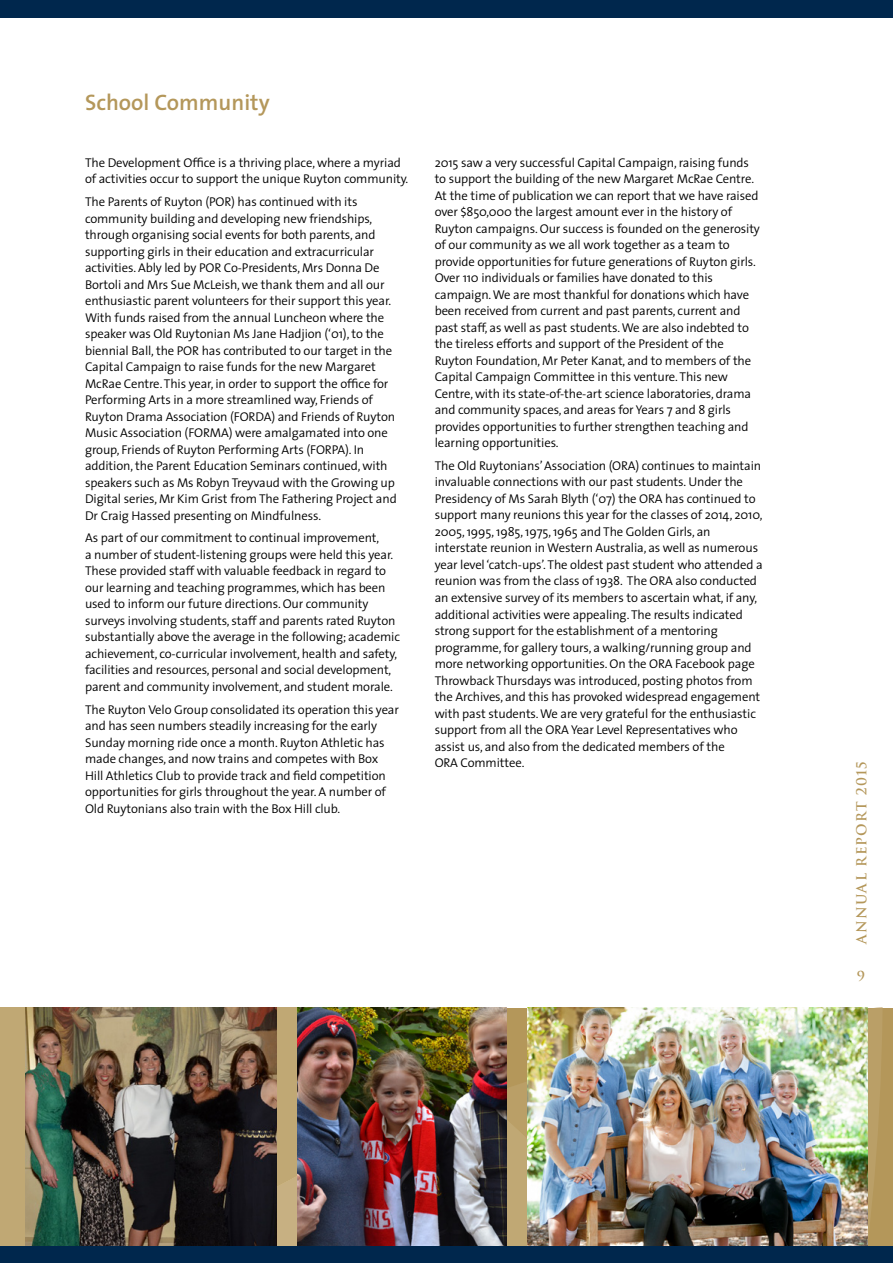
<style>
.page{position:relative;width:893px;height:1263px;background:#fff}
.page>*{position:absolute;margin:0;border:0;box-sizing:border-box;transform-origin:0 0}
.t1{font:600 22.5px "The Sans";color:#b4975a}
.t2{font:700 13.5px "Trajan";letter-spacing:.08em;color:#b4975a}
.t3{font:300 12.75px/16.5px "The Sans";letter-spacing:-.01em;color:#000}
</style>
<div class="page">
<svg style="left:506px;top:1008px;width:377px;height:238px;background:#b59a61"></svg>
<svg style="left:506px;top:1097px;width:21px;height:149px;background:#b79f6d"></svg>
<svg style="left:0;top:1008px;width:298px;height:123px;background:#b8a170"></svg>
<svg style="left:0;top:1131px;width:298px;height:115px;background:#bca575"></svg>
<div style="left:0;top:1008px;width:26px;height:78px;background:#c0a874"></div>
<img style="left:26px;top:1008px;width:250px;height:238px">
<img style="left:298px;top:1008px;width:208px;height:238px">
<img style="left:527px;top:1008px;width:340px;height:238px">
<div style="left:0;top:0;width:893px;height:17px;background:#00274d"></div>
<div style="left:0;top:1246px;width:893px;height:17px;background:#00274d"></div>
<h1 class="t1" style="left:85px;top:84px;width:186px">School Community</h1>
<p class="t3" style="left:85px;top:154px;width:325px">The Development Office is a thriving place, where a myriad of activities occur to support the unique Ruyton community.</p>
<p class="t3" style="left:85px;top:193px;width:313px">The Parents of Ruyton (POR) has continued with its community building and developing new friendships, through organising social events for both parents, and supporting girls in their education and extracurricular activities. Ably led by POR Co-Presidents, Mrs Donna De Bortoli and Mrs Sue McLeish, we thank them and all our enthusiastic parent volunteers for their support this year.<br>With funds raised from the annual Luncheon where the speaker was Old Ruytonian Ms Jane Hadjion (‘01), to the biennial Ball, the POR has contributed to our target in the Capital Campaign to raise funds for the new Margaret McRae Centre. This year, in order to support the office for Performing Arts in a more streamlined way, Friends of Ruyton Drama Association (FORDA) and Friends of Ruyton Music Association (FORMA) were amalgamated into one group, Friends of Ruyton Performing Arts (FORPA). In addition, the Parent Education Seminars continued, with speakers such as Ms Robyn Treyvaud with the Growing up Digital series, Mr Kim Grist from The Fathering Project and Dr Craig Hassed presenting on Mindfulness.</p>
<p class="t3" style="left:85px;top:529px;width:316px">As part of our commitment to continual improvement,<br>a number of student-listening groups were held this year.<br>These provided staff with valuable feedback in regard to our learning and teaching programmes, which has been used to inform our future directions. Our community surveys involving students, staff and parents rated Ruyton substantially above the average in the following; academic achievement, co-curricular involvement, health and safety, facilities and resources, personal and social development, parent and community involvement, and student morale.</p>
<p class="t3" style="left:85px;top:701px;width:315px">The Ruyton Velo Group consolidated its operation this year and has seen numbers steadily increasing for the early Sunday morning ride once a month. Ruyton Athletic has made changes, and now trains and competes with Box Hill Athletics Club to provide track and field competition opportunities for girls throughout the year. A number of Old Ruytonians also train with the Box Hill club.</p>
<p class="t3" style="left:435px;top:154px;width:327px">2015 saw a very successful Capital Campaign, raising funds to support the building of the new Margaret McRae Centre.<br>At the time of publication we can report that we have raised over $850,000 the largest amount ever in the history of Ruyton campaigns. Our success is founded on the generosity of our community as we all work together as a team to provide opportunities for future generations of Ruyton girls.<br>Over 110 individuals or families have donated to this campaign. We are most thankful for donations which have been received from current and past parents, current and past staff, as well as past students. We are also indebted to the tireless efforts and support of the President of the Ruyton Foundation, Mr Peter Kanat, and to members of the Capital Campaign Committee in this venture. This new Centre, with its state-of-the-art science laboratories, drama and community spaces, and areas for Years 7 and 8 girls provides opportunities to further strengthen teaching and learning opportunities.</p>
<p class="t3" style="left:435px;top:457px;width:329px">The Old Ruytonians’ Association (ORA) continues to maintain invaluable connections with our past students. Under the Presidency of Ms Sarah Blyth (‘07) the ORA has continued to support many reunions this year for the classes of 2014, 2010, 2005, 1995, 1985, 1975, 1965 and The Golden Girls, an interstate reunion in Western Australia, as well as numerous year level ‘catch-ups’. The oldest past student who attended a reunion was from the class of 1938. The ORA also conducted an extensive survey of its members to ascertain what, if any, additional activities were appealing. The results indicated strong support for the establishment of a mentoring programme, for gallery tours, a walking/running group and more networking opportunities. On the ORA Facebook page Throwback Thursdays was introduced, posting photos from the Archives, and this has provoked widespread engagement with past students. We are very grateful for the enthusiastic support from all the ORA Year Level Representatives who assist us, and also from the dedicated members of the<br>ORA Committee.</p>
<p class="t2" style="left:853px;top:944px;width:185px;rotate:-90deg">Annual Report 2015</p>
<p class="t2" style="left:857px;top:968px;width:10px">9</p>
</div>
